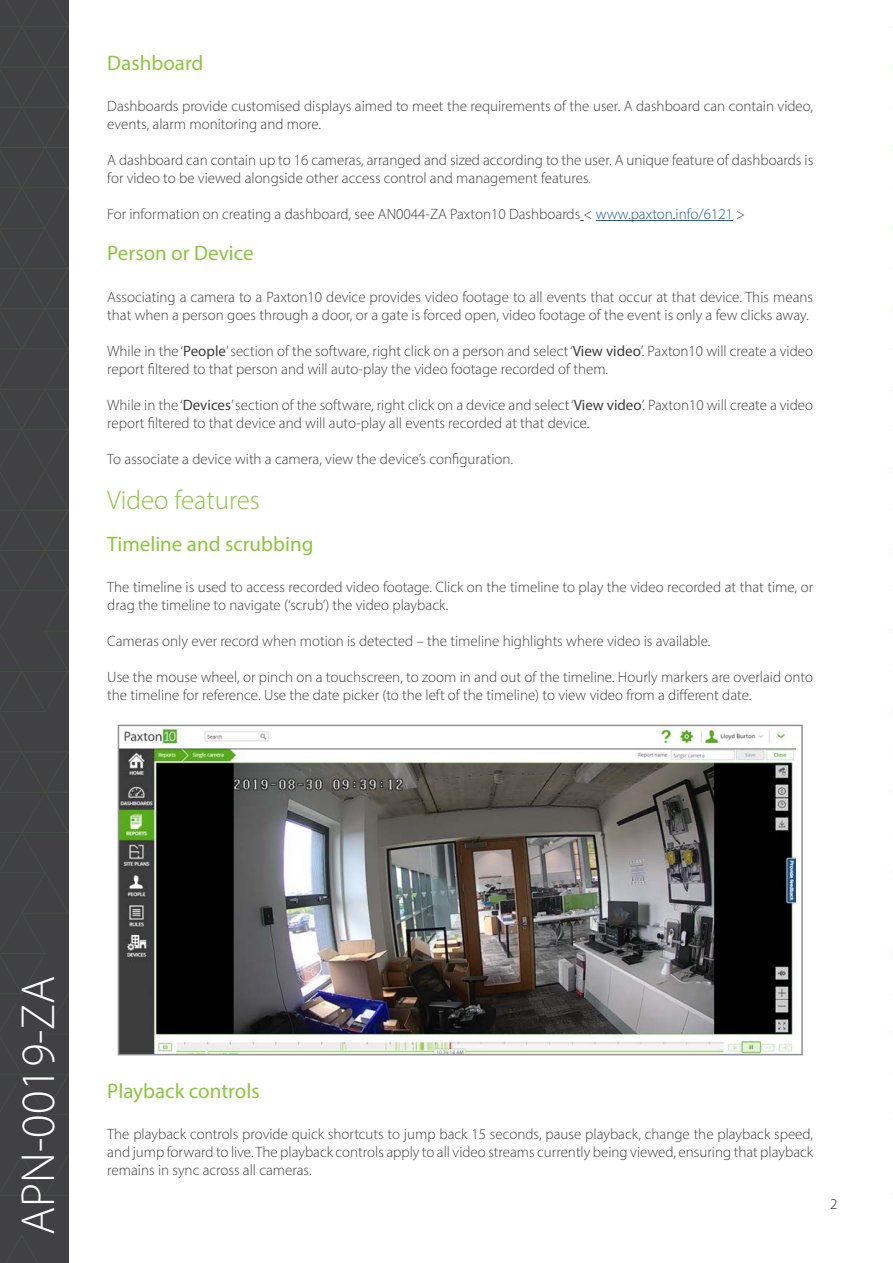
<style>
.page{position:relative;width:893px;height:1263px;background:#fff}
.page>*{position:absolute;margin:0;border:0;box-sizing:border-box;transform-origin:0 0}
.t1{font:300 48px "Myriad Pro";color:#fff}
.t2{font:300 27px "Myriad Pro";color:#8bc63e}
.t3{font:21px "Myriad Pro";color:#8bc63e}
.t4{font:300 15px/18px "Myriad Pro";color:#3e3e3f}
.t5{font:300 15px "Myriad Pro";color:#231f20}
.s1{color:#175d9e}
.s2{font-weight:400}
</style>
<div class="page">
<div style="left:0;top:0;width:69px;height:1263px;background:#414042"></div>
<svg style="left:7px;top:1235px;width:31px;height:28px"></svg>
<svg style="left:0;top:0;width:68px;height:1196px"></svg>
<hr style="left:892px;top:0;width:1px;height:1263px;background:#414042">
<svg style="left:892px;top:1234px;width:1px;height:29px"></svg>
<svg style="left:892px;top:1154px;width:1px;height:42px"></svg>
<svg style="left:892px;top:0;width:1px;height:793px"></svg>
<svg style="left:892px;top:832px;width:1px;height:42px"></svg>
<svg style="left:892px;top:912px;width:1px;height:203px"></svg>
<hr style="left:596px;top:220px;width:137px;height:1px;background:#175d9e">
<img style="left:121px;top:728px;width:675px;height:324px">
<div style="left:118px;top:725px;width:685px;height:330px;border:2px solid #8f9194"></div>
<p class="t3" style="left:107px;top:50px;width:98px">Dashboard</p>
<p class="t4" style="left:107px;top:97px;width:707px">Dashboards provide customised displays aimed to meet the requirements of the user. A dashboard can contain video, events, alarm monitoring and more.</p>
<p class="t4" style="left:107px;top:151px;width:707px">A dashboard can contain up to 16 cameras, arranged and sized according to the user. A unique feature of dashboards is for video to be viewed alongside other access control and management features.</p>
<p class="t4" style="left:107px;top:205px;width:639px">For information on creating a dashboard, see AN0044-ZA Paxton10 Dashboards &lt; <span class="s1">www.paxton.info/6121</span> &gt;</p>
<p class="t3" style="left:107px;top:240px;width:148px">Person or Device</p>
<p class="t4" style="left:107px;top:287px;width:707px">Associating a camera to a Paxton10 device provides video footage to all events that occur at that device. This means that when a person goes through a door, or a gate is forced open, video footage of the event is only a few clicks away.</p>
<p class="t4" style="left:107px;top:341px;width:707px">While in the ‘<span class="s2">People</span>’ section of the software, right click on a person and select ‘<span class="s2">View video</span>’. Paxton10 will create a video report filtered to that person and will auto-play the video footage recorded of them.</p>
<p class="t4" style="left:107px;top:395px;width:707px">While in the ‘<span class="s2">Devices</span>’ section of the software, right click on a device and select ‘<span class="s2">View video</span>’. Paxton10 will create a video report filtered to that device and will auto-play all events recorded at that device.</p>
<p class="t4" style="left:107px;top:449px;width:407px">To associate a device with a camera, view the device’s configuration.</p>
<p class="t2" style="left:107px;top:484px;width:154px">Video features</p>
<p class="t3" style="left:107px;top:531px;width:208px">Timeline and scrubbing</p>
<p class="t4" style="left:107px;top:578px;width:707px">The timeline is used to access recorded video footage. Click on the timeline to play the video recorded at that time, or drag the timeline to navigate (‘scrub’) the video playback.</p>
<p class="t4" style="left:107px;top:632px;width:605px">Cameras only ever record when motion is detected – the timeline highlights where video is available.</p>
<p class="t4" style="left:107px;top:668px;width:707px">Use the mouse wheel, or pinch on a touchscreen, to zoom in and out of the timeline. Hourly markers are overlaid onto the timeline for reference. Use the date picker (to the left of the timeline) to view video from a different date.</p>
<h1 class="t1" style="left:9px;top:1235px;width:260px;rotate:-90deg">APN-0019-ZA</h1>
<p class="t3" style="left:107px;top:1078px;width:154px">Playback controls</p>
<p class="t4" style="left:107px;top:1125px;width:707px;text-align:justify">The playback controls provide quick shortcuts to jump back 15 seconds, pause playback, change the playback speed, and jump forward to live. The playback controls apply to all video streams currently being viewed, ensuring that playback remains in sync across all cameras.</p>
<p class="t5" style="left:830px;top:1195px;width:9px">2</p>
</div>
